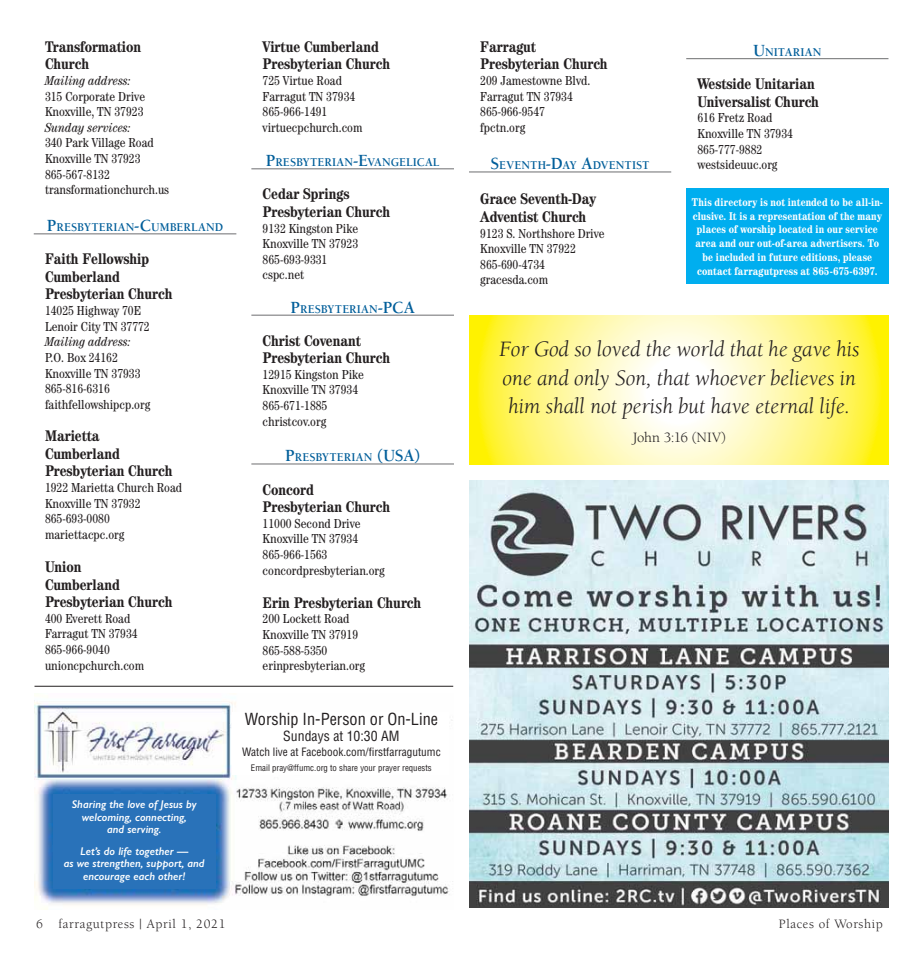
<style>
.page{position:relative;width:923px;height:968px;background:#fff}
.page>*{position:absolute;margin:0;border:0;box-sizing:border-box;transform-origin:0 0}
.t1{font:italic 22.5px/28.8px "Berkeley";color:#231f20}
.t2{font:condensed 16.25px "Helvetica";color:#231f20}
.t3{font:700 condensed 15.5px/17.5px "Century";color:#231f20}
.t4{font:14.62px "Berkeley";letter-spacing:-.015em;color:#231f20}
.t5{font:condensed 13.75px "Helvetica";color:#231f20}
.t6{font:13.12px "Berkeley";letter-spacing:.05em;color:#231f20}
.t7{font:condensed 13px/15.6px "Century";color:#231f20}
.t8{font:italic condensed 13px "Century";color:#231f20}
.t9{font:700 12.25px "Berkeley";letter-spacing:.015em;color:#005e9a;scale:.95 1}
.t10{font:700 condensed 11.25px/13.8px "Century";letter-spacing:.015em;color:#fff;text-align:center}
.t11{font:italic 600 11.25px/12.5px "Gill Sans";color:#fff;text-align:center}
.t12{font:condensed 11.25px "Helvetica";color:#231f20}
.t13{font:condensed 8.75px "Helvetica";color:#231f20}
.s1{font-size:17.5px}
.s2{font-style:inherit}
</style>
<div class="page">
<hr style="left:34px;top:233px;width:202px;height:1px;background:#6d6e70">
<hr style="left:251px;top:168px;width:203px;height:1px;background:#6d6e70">
<hr style="left:251px;top:315px;width:203px;height:1px;background:#6d6e70">
<hr style="left:251px;top:463px;width:203px;height:1px;background:#6d6e70">
<hr style="left:469px;top:172px;width:202px;height:1px;background:#6d6e70">
<hr style="left:686px;top:58px;width:202px;height:1px;background:#6d6e70">
<div style="left:686px;top:189px;width:202px;height:95px;background:#00aeef"></div>
<svg style="left:469px;top:315px;width:419px;height:149px;background:#fff897"></svg>
<img style="left:35px;top:702px;width:418px;height:207px">
<div style="left:54px;top:794px;width:162px;height:94px;background:#2972b9"></div>
<div style="left:232px;top:712px;width:216px;height:62px;background:#fff"></div>
<img style="left:470px;top:480px;width:418px;height:428px">
<hr style="left:35px;top:686px;width:418px;height:1px;background:#231f20">
<p class="t3" style="left:45px;top:39px;width:98px">Transformation<br>Church</p>
<p class="t8" style="left:45px;top:75px;width:87px">Mailing address:</p>
<p class="t7" style="left:45px;top:90px;width:102px">315 Corporate Drive<br>Knoxville, TN 37923</p>
<p class="t8" style="left:45px;top:122px;width:87px">Sunday services:</p>
<p class="t7" style="left:45px;top:136px;width:126px">340 Park Village Road<br>Knoxville TN 37923<br>865-567-8132 transformationchurch.us</p>
<p class="t9" style="left:47px;top:223px;width:187px"><span class="s1">P</span>RESBYTERIAN<span class="s1">-C</span>UMBERLAND</p>
<p class="t3" style="left:45px;top:252px;width:129px">Faith Fellowship<br>Cumberland<br>Presbyterian Church</p>
<p class="t7" style="left:45px;top:304px;width:106px">14025 Highway 70E<br>Lenoir City TN 37772</p>
<p class="t8" style="left:45px;top:337px;width:87px">Mailing address:</p>
<p class="t7" style="left:45px;top:351px;width:107px">P.O. Box 24162<br>Knoxville TN 37933<br>865-816-6316 faithfellowshipcp.org</p>
<p class="t3" style="left:45px;top:429px;width:129px">Marietta<br>Cumberland<br>Presbyterian Church</p>
<p class="t7" style="left:45px;top:481px;width:139px">1922 Marietta Church Road<br>Knoxville TN 37932<br>865-693-0080 mariettacpc.org</p>
<p class="t3" style="left:45px;top:559px;width:129px">Union<br>Cumberland<br>Presbyterian Church</p>
<p class="t7" style="left:45px;top:611px;width:101px">400 Everett Road<br>Farragut TN 37934<br>865-966-9040 unioncpchurch.com</p>
<p class="t11" style="left:72px;top:799px;width:127px">Sharing the love of Jesus by welcoming, connecting,<br>and serving.</p>
<p class="t11" style="left:64px;top:845px;width:142px">Let’s do life together —<br>as we strengthen, support, and encourage each other!</p>
<p class="t3" style="left:262px;top:39px;width:129px">Virtue Cumberland<br>Presbyterian Church</p>
<p class="t7" style="left:262px;top:74px;width:101px">725 Virtue Road<br>Farragut TN 37934<br>865-966-1491 virtuecpchurch.com</p>
<p class="t9" style="left:266px;top:158px;width:185px"><span class="s1">P</span>RESBYTERIAN<span class="s1">-E</span>VANGELICAL</p>
<p class="t3" style="left:262px;top:187px;width:129px">Cedar Springs<br>Presbyterian Church</p>
<p class="t7" style="left:262px;top:221px;width:97px">9132 Kingston Pike<br>Knoxville TN 37923<br>865-693-9331 cspc.net</p>
<p class="t9" style="left:290px;top:304px;width:133px"><span class="s1">P</span>RESBYTERIAN<span class="s1">-PCA</span></p>
<p class="t3" style="left:262px;top:333px;width:129px">Christ Covenant<br>Presbyterian Church</p>
<p class="t7" style="left:262px;top:368px;width:103px">12915 Kingston Pike<br>Knoxville TN 37934<br>865-671-1885 christcov.org</p>
<p class="t9" style="left:285px;top:453px;width:144px"><span class="s1">P</span>RESBYTERIAN <span class="s1">(USA)</span></p>
<p class="t3" style="left:262px;top:482px;width:129px">Concord<br>Presbyterian Church</p>
<p class="t7" style="left:262px;top:516px;width:124px">11000 Second Drive<br>Knoxville TN 37934<br>865-966-1563 concordpresbyterian.org</p>
<p class="t3" style="left:262px;top:595px;width:160px">Erin Presbyterian Church</p>
<p class="t7" style="left:262px;top:612px;width:104px">200 Lockett Road<br>Knoxville TN 37919<br>865-588-5350 erinpresbyterian.org</p>
<p class="t2" style="left:245px;top:711px;width:195px">Worship In-Person or On-Line</p>
<p class="t5" style="left:283px;top:729px;width:118px">Sundays at 10:30 AM</p>
<p class="t12" style="left:242px;top:747px;width:200px">Watch live at Facebook.com/firstfarragutumc</p>
<p class="t13" style="left:251px;top:764px;width:182px">Email pray@ffumc.org to share your prayer requests</p>
<p class="t3" style="left:480px;top:39px;width:129px">Farragut<br>Presbyterian Church</p>
<p class="t7" style="left:480px;top:74px;width:111px">209 Jamestowne Blvd.<br>Farragut TN 37934<br>865-966-9547 fpctn.org</p>
<p class="t9" style="left:490px;top:161px;width:169px"><span class="s1">S</span>EVENTH<span class="s1">-D</span>AY <span class="s1">A</span>DVENTIST</p>
<p class="t3" style="left:480px;top:192px;width:117px">Grace Seventh-Day<br>Adventist Church</p>
<p class="t7" style="left:480px;top:226px;width:126px">9123 S. Northshore Drive<br>Knoxville TN 37922<br>865-690-4734 gracesda.com</p>
<p class="t9" style="left:753px;top:48px;width:73px"><span class="s1">U</span>NITARIAN</p>
<p class="t3" style="left:697px;top:77px;width:123px">Westside Unitarian<br>Universalist Church</p>
<p class="t7" style="left:697px;top:111px;width:97px">616 Fretz Road<br>Knoxville TN 37934<br>865-777-9882 westsideuuc.org</p>
<p class="t10" style="left:692px;top:196px;width:192px">This directory is not intended to be all-in&shy;clusive. It is a representation of the many places of worship located in our service area and our out-of-area advertisers. To be included in future editions, please contact farragutpress at 865-675-6397.</p>
<h1 class="t1" style="left:499px;top:336px;width:362px">For God so loved the world that he gave his one and only Son, that whoever believes in him shall not perish but have eternal life.</h1>
<p class="t4" style="left:632px;top:431px;width:95px">John 3:16 <span class="s2">(NIV)</span></p>
<p class="t6" style="left:36px;top:918px;width:191px">6 farragutpress | April 1, 2021</p>
<p class="t6" style="left:778px;top:918px;width:106px">Places of Worship</p>
</div>
